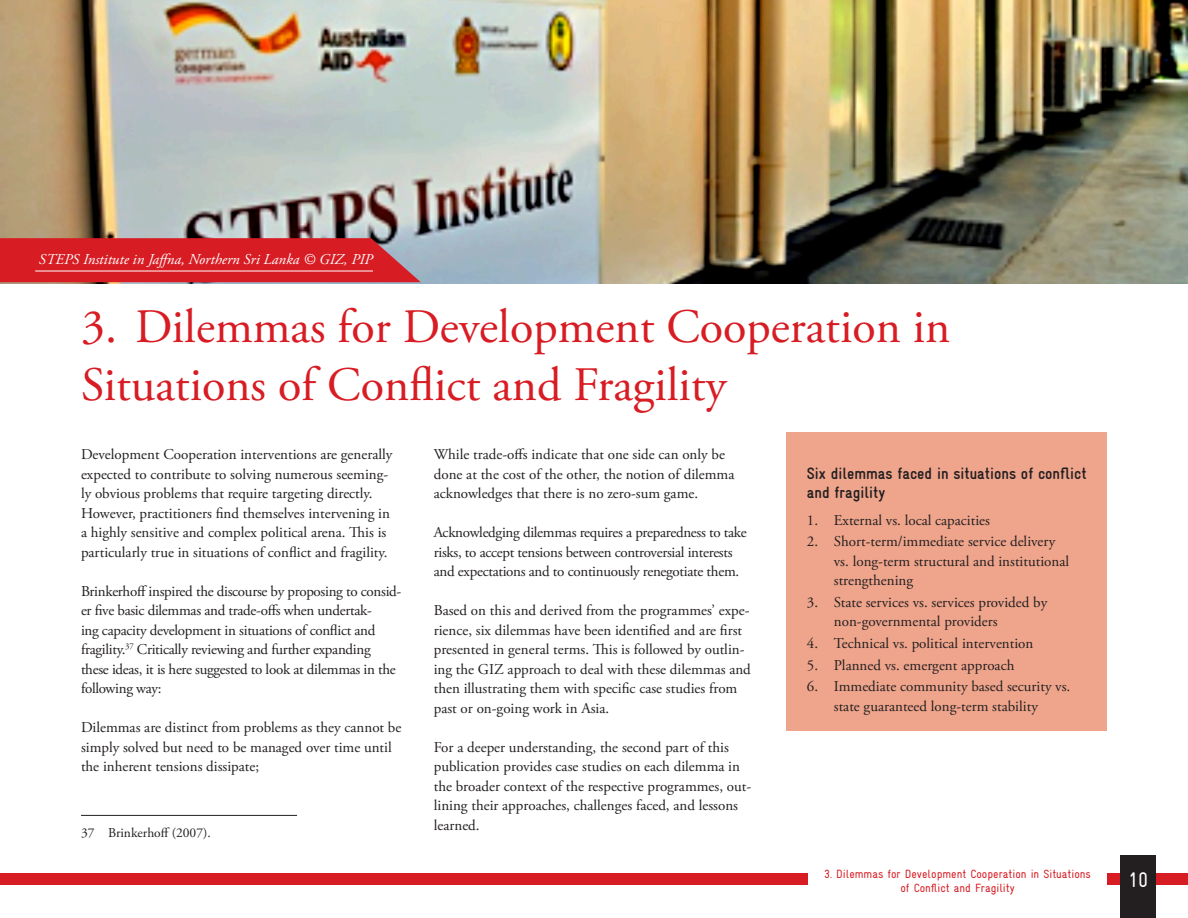
<style>
.page{position:relative;width:1188px;height:918px;background:#fff}
.page>*{position:absolute;margin:0;border:0;box-sizing:border-box;transform-origin:0 0}
.Heading-1{font:48px/57.6px "Adobe Garamond Pro";color:#d81c23}
.t1{font:condensed 21px "GIZ Gravur TT";color:#fff}
.Box_heading{font:700 condensed 16.5px/19.8px "GIZ Gravur Pro";color:#231f20}
.Running_Text{font:15px/19.5px "Adobe Garamond Pro";color:#231f20}
.Running_Text-2{font:15px/19.5px "Adobe Garamond Pro";letter-spacing:-.02em;color:#231f20}
.Photo_Caption{font:italic 15px "Adobe Garamond Pro";color:#fff}
.footnotes_without_li{font:13.5px "Adobe Garamond Pro";color:#231f20}
.t2{font:condensed 12px/14.4px "GIZ Gravur Pro";color:#d81c23;text-align:center}
</style>
<div class="page">
<div style="left:0;top:874px;width:1188px;height:11px;background:#d81c23"></div>
<div style="left:1120px;top:855px;width:36px;height:63px;background:#231f20"></div>
<hr style="left:81px;top:815px;width:216px;height:1px;background:#231f20">
<div style="left:787px;top:433px;width:320px;height:298px;background:#efa58c"></div>
<img style="left:0;top:0;width:1188px;height:284px">
<svg style="left:0;top:238px;width:421px;height:44px;background:#d4272e"></svg>
<hr style="left:35px;top:271px;width:338px;height:1px;background:#fff">
<div style="left:808px;top:859px;width:299px;height:42px;background:#fff"></div>
<p class="Photo_Caption" style="left:39px;top:250px;width:336px">STEPS Institute in Jaffna, Northern Sri Lanka © GIZ, PIP</p>
<p class="Heading-1" style="left:81px;top:300px;width:871px">3. Dilemmas for Development Cooperation in<br>Situations of Conflict and Fragility</p>
<p class="Running_Text" style="left:81px;top:445px;width:313px">Development Cooperation interventions are generally expected to contribute to solving numerous seeming&shy;ly obvious problems that require targeting directly.<br>However, practitioners find themselves intervening in a highly sensitive and complex political arena. This is particularly true in situations of conflict and fragility.</p>
<p class="Running_Text-2" style="left:81px;top:582px;width:322px">Brinkerhoff inspired the discourse by proposing to consid&shy;er five basic dilemmas and trade-offs when undertak-<br>ing capacity development in situations of conflict and fragility.<sup>37</sup> Critically reviewing and further expanding these ideas, it is here suggested to look at dilemmas in the following way:</p>
<p class="Running_Text" style="left:81px;top:718px;width:322px">Dilemmas are distinct from problems as they cannot be simply solved but need to be managed over time until the inherent tensions dissipate;</p>
<p class="Running_Text" style="left:434px;top:445px;width:302px">While trade-offs indicate that one side can only be done at the cost of the other, the notion of dilemma acknowledges that there is no zero-sum game.</p>
<p class="Running_Text-2" style="left:434px;top:523px;width:315px">Acknowledging dilemmas requires a preparedness to take risks, to accept tensions between controversial interests and expectations and to continuously renegotiate them.</p>
<p class="Running_Text" style="left:434px;top:601px;width:319px">Based on this and derived from the programmes’ expe&shy;rience, six dilemmas have been identified and are first presented in general terms. This is followed by outlin&shy;ing the GIZ approach to deal with these dilemmas and then illustrating them with specific case studies from past or on-going work in Asia.</p>
<p class="Running_Text" style="left:434px;top:738px;width:319px">For a deeper understanding, the second part of this publication provides case studies on each dilemma in the broader context of the respective programmes, out&shy;lining their approaches, challenges faced, and lessons learned.</p>
<p class="Box_heading" style="left:807px;top:463px;width:281px">Six dilemmas faced in situations of conflict and fragility</p>
<p class="Running_Text" style="left:807px;top:511px;width:185px">1. External vs. local capacities</p>
<p class="Running_Text" style="left:834px;top:532px;width:237px;text-indent:-27px">2. Short-term/immediate service delivery vs. long-term structural and institutional strengthening</p>
<p class="Running_Text" style="left:834px;top:593px;width:215px;text-indent:-27px">3. State services vs. services provided by non-governmental providers</p>
<p class="Running_Text" style="left:807px;top:634px;width:228px">4. Technical vs. political intervention</p>
<p class="Running_Text" style="left:807px;top:656px;width:209px">5. Planned vs. emergent approach</p>
<p class="Running_Text" style="left:807px;top:677px;width:265px;text-align:center">6. Immediate community based security vs. state guaranteed long-term stability</p>
<p class="footnotes_without_li" style="left:81px;top:825px;width:131px">37 Brinkerhoff (2007).</p>
<p class="t2" style="left:824px;top:866px;width:268px">3. Dilemmas for Development Cooperation in Situations of Conflict and Fragility</p>
<h2 class="t1" style="left:1128px;top:868px;width:22px">10</h2>
</div>
